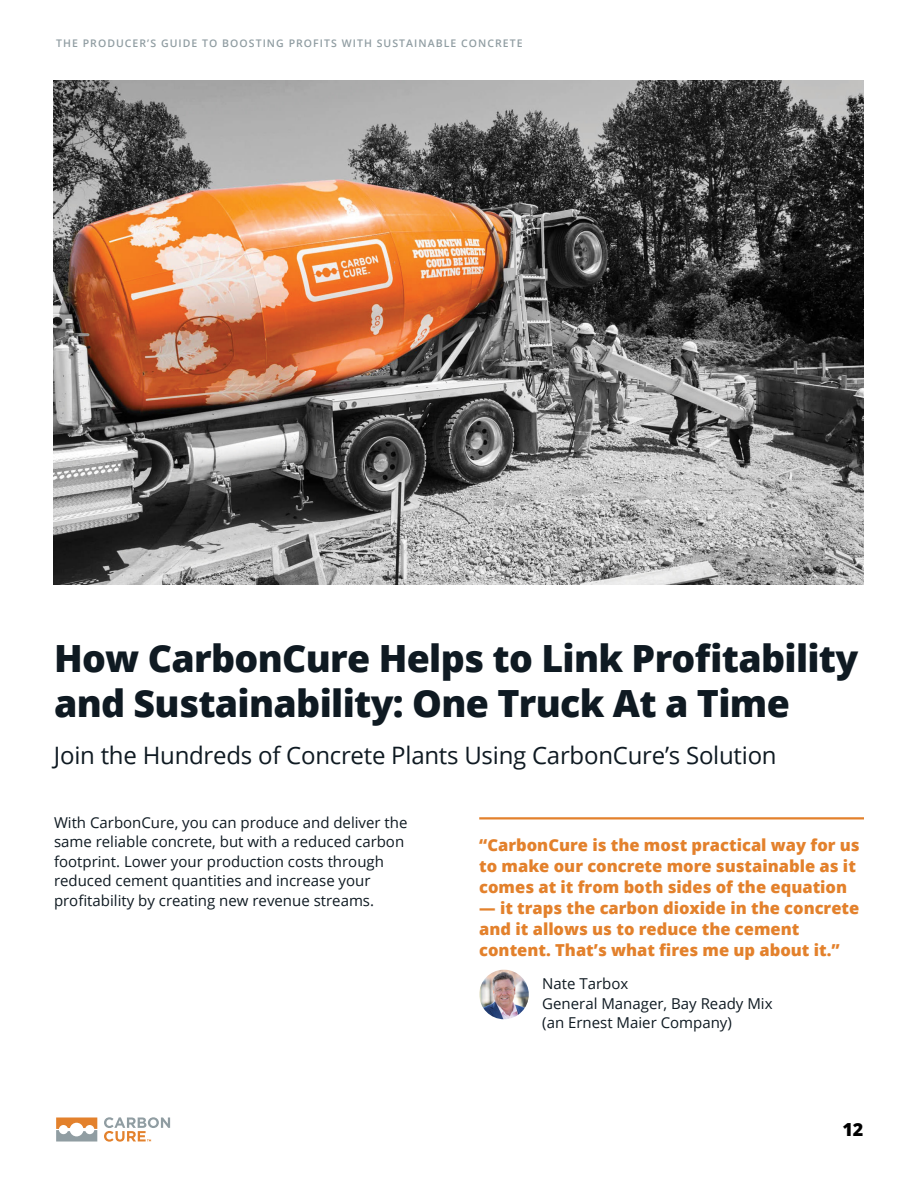
<style>
.page{position:relative;width:918px;height:1188px;background:#fff}
.page>*{position:absolute;margin:0;border:0;box-sizing:border-box;transform-origin:0 0}
.t1{font:800 37.5px/45px "Open Sans";letter-spacing:-.02em;color:#0f1a22}
.t2{font:24px "Open Sans";letter-spacing:-.01em;color:#0f1a22}
.t3{font:800 18px "Open Sans";color:#000}
.t4{font:800 16.5px/21px "Open Sans";color:#e3812c}
.t5{font:15px/19.5px "Open Sans";color:#0f1a22}
.t6{font:600 10.5px "Open Sans";letter-spacing:.1em;color:#909da2}
</style>
<div class="page">
<img style="left:53px;top:81px;width:811px;height:504px">
<hr style="left:479px;top:817px;width:385px;height:2px;background:#e3812c">
<img style="left:479px;top:970px;width:50px;height:49px;border-radius:25px">
<svg style="left:56px;top:1118px;width:41px;height:24px"></svg>
<svg style="left:104px;top:1117px;width:66px;height:25px"></svg>
<p class="t6" style="left:56px;top:37px;width:468px">THE PRODUCER’S GUIDE TO BOOSTING PROFITS WITH SUSTAINABLE CONCRETE</p>
<h1 class="t1" style="left:54px;top:634px;width:806px">How CarbonCure Helps to Link Pro昀椀tability and Sustainability: One Truck At a Time</h1>
<h2 class="t2" style="left:54px;top:746px;width:724px">Join the Hundreds of Concrete Plants Using CarbonCure’s Solution</h2>
<p class="t5" style="left:54px;top:814px;width:355px">With CarbonCure, you can produce and deliver the same reliable concrete, but with a reduced carbon footprint. Lower your production costs through reduced cement quantities and increase your<br>pro昀椀tability by creating new revenue streams.</p>
<p class="t4" style="left:479px;top:836px;width:382px">“CarbonCure is the most practical way for us to make our concrete more sustainable as it comes at it from both sides of the equation</p>
<p class="t4" style="left:479px;top:899px;width:382px">— it traps the carbon dioxide in the concrete and it allows us to reduce the cement content. That’s what 昀椀res me up about it.”</p>
<p class="t5" style="left:542px;top:976px;width:232px">Nate Tarbox<br>General Manager, Bay Ready Mix (an Ernest Maier Company)</p>
<p class="t3" style="left:842px;top:1122px;width:23px">12</p>
</div>
